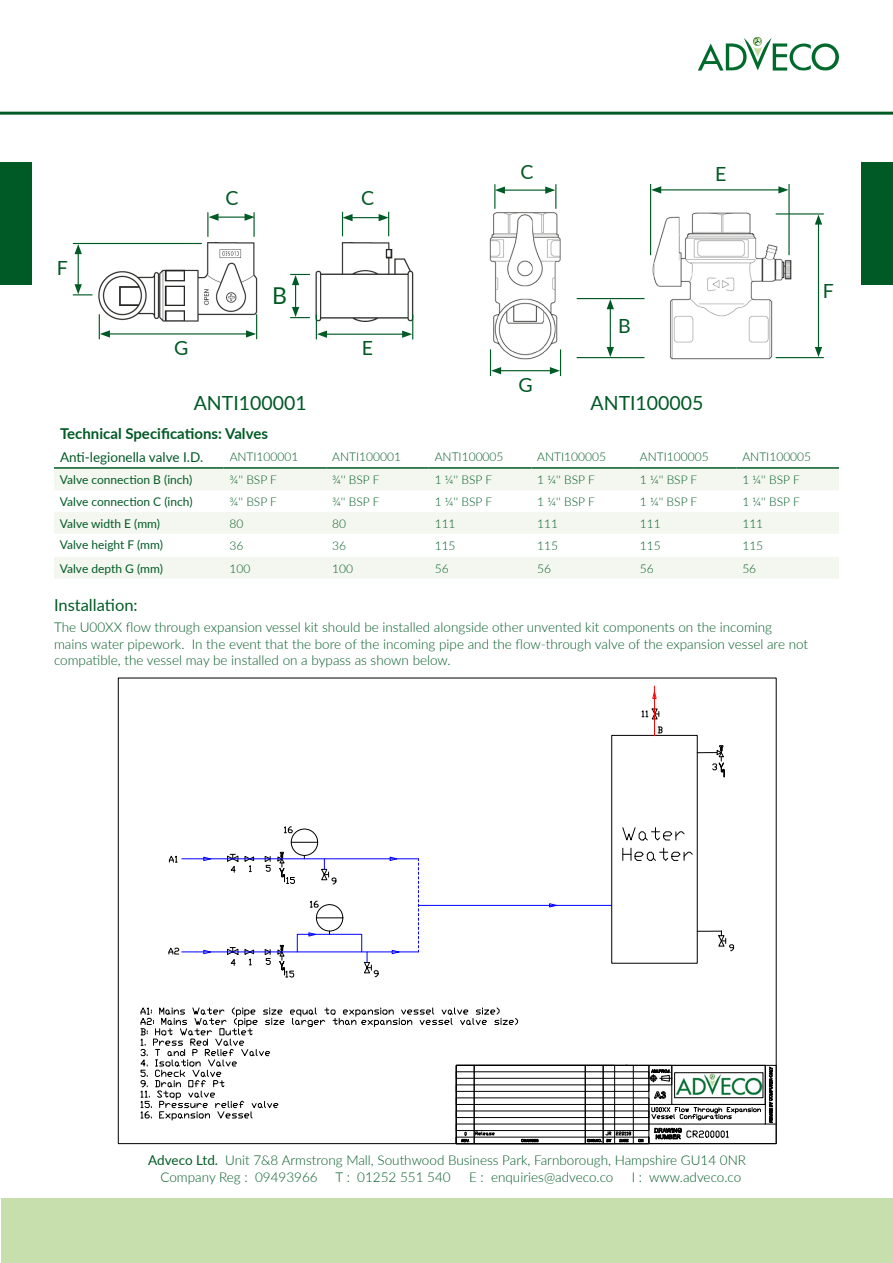
<style>
.page{position:relative;width:893px;height:1263px;background:#fff}
.page>*{position:absolute;margin:0;border:0;box-sizing:border-box;transform-origin:0 0}
.t1{font:23.25px "Lato";color:#005a25}
.t2{font:19.5px "Lato";color:#005a25}
.t3{font:16.5px "Lato";color:#005a25}
.t4{font:700 15px "Lato";color:#005a25}
.t5{font:300 13.5px/16.2px "Lato";color:#005a25}
.t6{font:13.5px "Lato";color:#005a25}
.t7{font:300 12px "Lato";color:#005a25}
.t8{font:12px "Lato";color:#005a25}
.s1{font-weight:400}
</style>
<div class="page">
<div style="left:2px;top:1198px;width:891px;height:65px;background:#c7dfac"></div>
<svg style="left:698px;top:37px;width:141px;height:34px"></svg>
<hr style="left:0;top:112px;width:893px;height:3px;background:#005a25">
<div style="left:0;top:162px;width:32px;height:123px;background:#005a25"></div>
<div style="left:861px;top:162px;width:32px;height:123px;background:#005a25"></div>
<img style="left:489px;top:212px;width:73px;height:151px">
<img style="left:643px;top:209px;width:151px;height:151px">
<svg style="left:54px;top:469px;width:785px;height:110px;fill:#f4f7ef"></svg>
<hr style="left:54px;top:467px;width:170px;height:2px;background:#005a25">
<hr style="left:224px;top:467px;width:102px;height:2px;background:#005a25">
<hr style="left:326px;top:467px;width:103px;height:2px;background:#005a25">
<hr style="left:429px;top:467px;width:102px;height:2px;background:#005a25">
<hr style="left:531px;top:467px;width:103px;height:2px;background:#005a25">
<hr style="left:634px;top:467px;width:102px;height:2px;background:#005a25">
<hr style="left:736px;top:467px;width:103px;height:2px;background:#005a25">
<img style="left:303px;top:221px;width:111px;height:119px">
<img style="left:89px;top:242px;width:169px;height:98px">
<hr style="left:108px;top:333px;width:140px;height:1px;background:#005a25">
<svg style="left:99px;top:314px;width:11px;height:25px"></svg>
<svg style="left:246px;top:314px;width:11px;height:25px"></svg>
<hr style="left:253px;top:212px;width:2px;height:25px;background:#005a25">
<hr style="left:216px;top:217px;width:31px;height:1px;background:#005a25">
<svg style="left:207px;top:212px;width:12px;height:25px"></svg>
<svg style="left:245px;top:213px;width:10px;height:8px"></svg>
<hr style="left:350px;top:217px;width:31px;height:1px;background:#005a25">
<svg style="left:342px;top:212px;width:11px;height:24px"></svg>
<svg style="left:379px;top:212px;width:10px;height:24px"></svg>
<svg style="left:290px;top:274px;width:20px;height:44px"></svg>
<hr style="left:325px;top:334px;width:79px;height:1px;background:#005a25">
<svg style="left:316px;top:314px;width:11px;height:25px"></svg>
<svg style="left:402px;top:315px;width:11px;height:24px"></svg>
<hr style="left:78px;top:252px;width:1px;height:35px;background:#005a25">
<svg style="left:75px;top:244px;width:7px;height:10px"></svg>
<svg style="left:73px;top:284px;width:19px;height:11px"></svg>
<hr style="left:73px;top:243px;width:129px;height:1px;background:#005a25">
<hr style="left:577px;top:357px;width:67px;height:1px;background:#005a25">
<hr style="left:610px;top:307px;width:1px;height:42px;background:#005a25">
<svg style="left:607px;top:299px;width:7px;height:10px"></svg>
<svg style="left:607px;top:347px;width:7px;height:10px"></svg>
<hr style="left:577px;top:298px;width:68px;height:1px;background:#005a25">
<hr style="left:503px;top:190px;width:45px;height:1px;background:#005a25">
<svg style="left:494px;top:184px;width:11px;height:25px"></svg>
<svg style="left:545px;top:184px;width:11px;height:25px"></svg>
<hr style="left:650px;top:184px;width:1px;height:71px;background:#005a25">
<hr style="left:788px;top:184px;width:2px;height:71px;background:#005a25">
<hr style="left:659px;top:189px;width:122px;height:1px;background:#005a25">
<svg style="left:651px;top:186px;width:10px;height:8px"></svg>
<svg style="left:778px;top:186px;width:10px;height:8px"></svg>
<hr style="left:499px;top:370px;width:53px;height:1px;background:#005a25">
<svg style="left:490px;top:349px;width:11px;height:27px"></svg>
<svg style="left:550px;top:349px;width:11px;height:27px"></svg>
<hr style="left:776px;top:357px;width:48px;height:1px;background:#005a25">
<hr style="left:818px;top:222px;width:1px;height:127px;background:#005a25">
<svg style="left:815px;top:215px;width:7px;height:10px"></svg>
<svg style="left:815px;top:347px;width:7px;height:10px"></svg>
<hr style="left:776px;top:213px;width:48px;height:2px;background:#005a25">
<div style="left:291px;top:829px;width:27px;height:27px;border:1px solid #000;border-radius:50%"></div>
<svg style="left:291px;top:842px;width:27px;height:1px"></svg>
<hr style="left:182px;top:858px;width:236px;height:1px;background:#00f">
<svg style="left:227px;top:854px;width:12px;height:19px"></svg>
<svg style="left:265px;top:856px;width:6px;height:16px"></svg>
<div style="left:611px;top:735px;width:86px;height:228px;border:1px solid #000"></div>
<svg style="left:622px;top:827px;width:63px;height:14px"></svg>
<svg style="left:623px;top:848px;width:70px;height:13px"></svg>
<svg style="left:203px;top:857px;width:8px;height:4px"></svg>
<svg style="left:390px;top:857px;width:7px;height:4px"></svg>
<svg style="left:549px;top:903px;width:8px;height:4px"></svg>
<div style="left:316px;top:904px;width:27px;height:27px;border:1px solid #000;border-radius:50%"></div>
<svg style="left:316px;top:917px;width:27px;height:1px"></svg>
<svg style="left:227px;top:947px;width:12px;height:19px"></svg>
<svg style="left:265px;top:949px;width:6px;height:16px"></svg>
<svg style="left:203px;top:950px;width:8px;height:4px"></svg>
<svg style="left:392px;top:950px;width:7px;height:4px"></svg>
<hr style="left:182px;top:952px;width:236px;height:1px;background:#00f">
<svg style="left:278px;top:852px;width:17px;height:32px"></svg>
<hr style="left:418px;top:905px;width:194px;height:1px;background:#00f">
<svg style="left:418px;top:859px;width:1px;height:93px"></svg>
<svg style="left:245px;top:949px;width:9px;height:16px"></svg>
<svg style="left:278px;top:931px;width:101px;height:47px"></svg>
<svg style="left:168px;top:947px;width:11px;height:7px"></svg>
<svg style="left:169px;top:855px;width:8px;height:8px"></svg>
<svg style="left:310px;top:900px;width:9px;height:8px"></svg>
<svg style="left:284px;top:826px;width:9px;height:7px"></svg>
<svg style="left:245px;top:856px;width:9px;height:16px"></svg>
<svg style="left:321px;top:859px;width:15px;height:25px"></svg>
<svg style="left:697px;top:930px;width:37px;height:21px"></svg>
<svg style="left:697px;top:745px;width:28px;height:32px"></svg>
<svg style="left:641px;top:685px;width:21px;height:51px"></svg>
<svg style="left:140px;top:1006px;width:637px;height:138px"></svg>
<h2 class="t2" style="left:225px;top:184px;width:15px">C</h2>
<h2 class="t2" style="left:361px;top:184px;width:15px">C</h2>
<h2 class="t2" style="left:521px;top:158px;width:15px">C</h2>
<h2 class="t2" style="left:715px;top:160px;width:13px">E</h2>
<h2 class="t2" style="left:57px;top:254px;width:13px">F</h2>
<h1 class="t1" style="left:272px;top:279px;width:16px">B</h1>
<h2 class="t2" style="left:174px;top:334px;width:16px">G</h2>
<h2 class="t2" style="left:362px;top:334px;width:13px">E</h2>
<h2 class="t2" style="left:518px;top:370px;width:16px">G</h2>
<h2 class="t2" style="left:618px;top:312px;width:14px">B</h2>
<h2 class="t2" style="left:194px;top:389px;width:114px">ANTI100001</h2>
<h2 class="t2" style="left:591px;top:389px;width:114px">ANTI100005</h2>
<p class="t4" style="left:60px;top:423px;width:209px">Technical Specifications: Valves</p>
<p class="t6" style="left:60px;top:447px;width:145px">Anti-legionella valve I.D.</p>
<p class="t7" style="left:230px;top:449px;width:70px">ANTI100001</p>
<p class="t7" style="left:332px;top:449px;width:70px">ANTI100001</p>
<p class="t7" style="left:435px;top:449px;width:70px">ANTI100005</p>
<p class="t7" style="left:537px;top:449px;width:70px">ANTI100005</p>
<p class="t7" style="left:640px;top:449px;width:70px">ANTI100005</p>
<p class="t7" style="left:742px;top:449px;width:70px">ANTI100005</p>
<p class="t8" style="left:60px;top:471px;width:134px">Valve connection B (inch)</p>
<p class="t7" style="left:230px;top:472px;width:49px">¾'' BSP F</p>
<p class="t7" style="left:332px;top:472px;width:49px">¾'' BSP F</p>
<p class="t7" style="left:435px;top:472px;width:59px">1 ¼'' BSP F</p>
<p class="t7" style="left:537px;top:472px;width:59px">1 ¼'' BSP F</p>
<p class="t7" style="left:640px;top:472px;width:59px">1 ¼'' BSP F</p>
<p class="t7" style="left:742px;top:472px;width:59px">1 ¼'' BSP F</p>
<p class="t8" style="left:60px;top:493px;width:134px">Valve connection C (inch)</p>
<p class="t7" style="left:230px;top:493px;width:49px">¾'' BSP F</p>
<p class="t7" style="left:332px;top:493px;width:49px">¾'' BSP F</p>
<p class="t7" style="left:435px;top:493px;width:59px">1 ¼'' BSP F</p>
<p class="t7" style="left:537px;top:493px;width:59px">1 ¼'' BSP F</p>
<p class="t7" style="left:640px;top:493px;width:59px">1 ¼'' BSP F</p>
<p class="t7" style="left:742px;top:493px;width:59px">1 ¼'' BSP F</p>
<p class="t8" style="left:60px;top:515px;width:102px">Valve width E (mm)</p>
<p class="t7" style="left:230px;top:515px;width:15px">80</p>
<p class="t7" style="left:332px;top:515px;width:15px">80</p>
<p class="t7" style="left:435px;top:515px;width:22px">111</p>
<p class="t7" style="left:537px;top:515px;width:22px">111</p>
<p class="t7" style="left:640px;top:515px;width:22px">111</p>
<p class="t7" style="left:742px;top:515px;width:22px">111</p>
<p class="t8" style="left:60px;top:536px;width:105px">Valve height F (mm)</p>
<p class="t7" style="left:230px;top:537px;width:15px">36</p>
<p class="t7" style="left:332px;top:537px;width:15px">36</p>
<p class="t7" style="left:435px;top:537px;width:22px">115</p>
<p class="t7" style="left:537px;top:537px;width:22px">115</p>
<p class="t7" style="left:640px;top:537px;width:22px">115</p>
<p class="t7" style="left:742px;top:537px;width:22px">115</p>
<p class="t8" style="left:60px;top:560px;width:104px">Valve depth G (mm)</p>
<p class="t7" style="left:230px;top:560px;width:22px">100</p>
<p class="t7" style="left:332px;top:560px;width:22px">100</p>
<p class="t7" style="left:435px;top:560px;width:15px">56</p>
<p class="t7" style="left:537px;top:560px;width:15px">56</p>
<p class="t7" style="left:640px;top:560px;width:15px">56</p>
<p class="t7" style="left:742px;top:560px;width:15px">56</p>
<p class="t3" style="left:54px;top:594px;width:85px">Installation:</p>
<p class="t5" style="left:54px;top:619px;width:756px">The U00XX flow through expansion vessel kit should be installed alongside other unvented kit components on the incoming mains water pipework. In the event that the bore of the incoming pipe and the flow-through valve of the expansion vessel are not compatible, the vessel may be installed on a bypass as shown below.</p>
<h2 class="t2" style="left:823px;top:276px;width:13px">F</h2>
<p class="t5" style="left:160px;top:1152px;width:587px;text-indent:-12px"><span class="s1">Adveco Ltd.</span> Unit 7&amp;8 Armstrong Mall, Southwood Business Park, Farnborough, Hampshire GU14 0NR<br>Company Reg : 09493966</p>
<p class="t5" style="left:336px;top:1168px;width:117px">T : 01252 551 540</p>
<p class="t5" style="left:469px;top:1168px;width:146px">E : enquiries@adveco.co</p>
<p class="t5" style="left:632px;top:1168px;width:111px">I : www.adveco.co</p>
</div>
